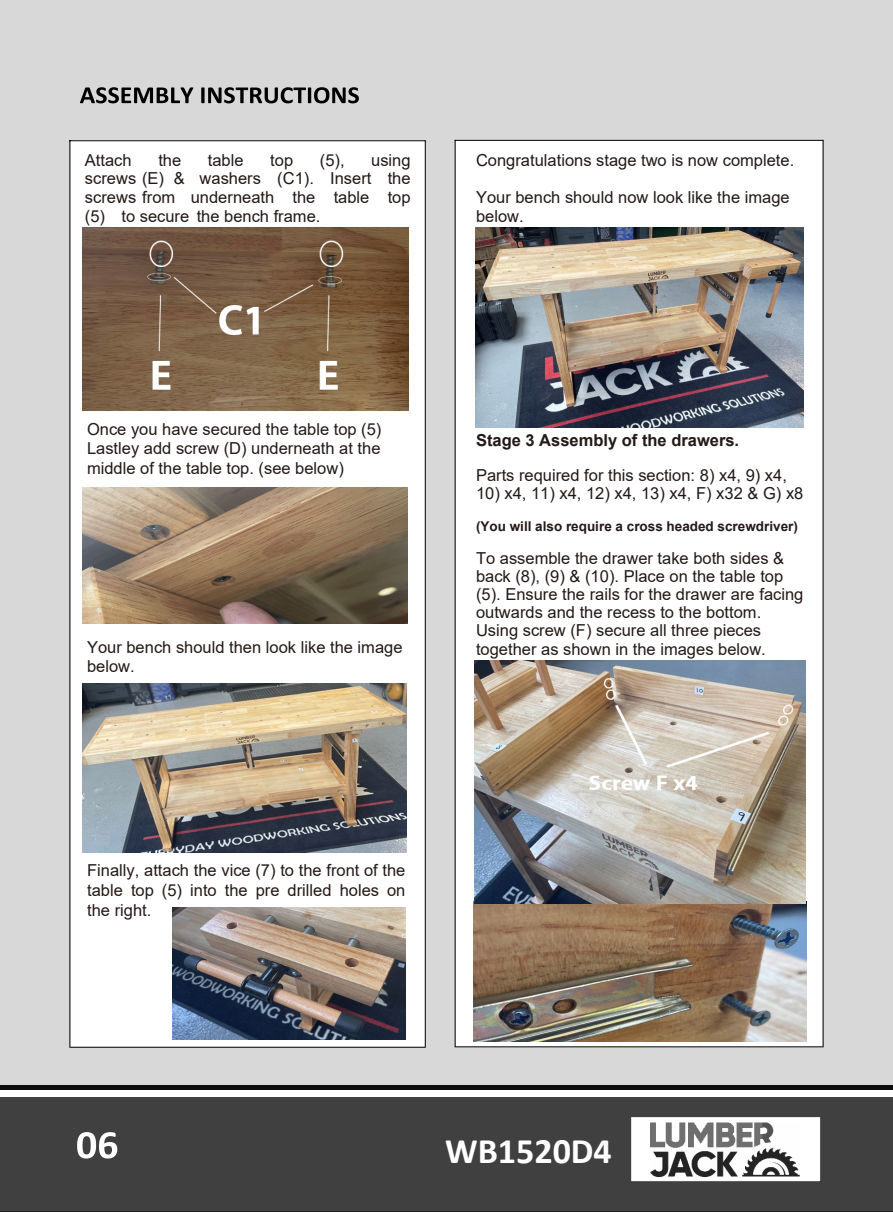
<style>
.page{position:relative;width:893px;height:1212px;background:#d8d8d8}
.page>*{position:absolute;margin:0;border:0;box-sizing:border-box;transform-origin:0 0}
.t1{font:700 36px "Calibri";color:#fff}
.t2{font:16.5px/19.8px "Arial";color:#231916;text-align:justify}
.t3{font:700 16.5px "Arial";color:#231916}
.t4{font:700 13.5px "Arial";color:#231916}
.s1{font-style:inherit}
</style>
<div class="page">
<hr style="left:0;top:1087px;width:893px;height:3px;background:#0d0d0d">
<hr style="left:0;top:1086px;width:893px;height:3px;background:#0d0d0d">
<div style="left:0;top:1095px;width:893px;height:117px;background:#404040"></div>
<hr style="left:0;top:1211px;width:893px;height:1px;background:#000">
<div style="left:0;top:1090px;width:893px;height:7px;background:#fff"></div>
<div style="left:69px;top:140px;width:357px;height:908px;background:#fff"></div>
<div style="left:455px;top:140px;width:369px;height:907px;background:#fff"></div>
<svg style="left:80px;top:87px;width:279px;height:16px"></svg>
<img style="left:83px;top:227px;width:325px;height:183px">
<img style="left:83px;top:683px;width:323px;height:169px">
<img style="left:172px;top:907px;width:233px;height:132px">
<img style="left:476px;top:228px;width:327px;height:199px">
<img style="left:473px;top:902px;width:334px;height:140px">
<img style="left:474px;top:661px;width:332px;height:243px">
<img style="left:82px;top:488px;width:325px;height:135px">
<svg style="left:77px;top:1132px;width:40px;height:26px"></svg>
<img style="left:631px;top:1117px;width:189px;height:64px">
<p class="t2" style="left:85px;top:150px;width:48px">Attach</p>
<p class="t2" style="left:158px;top:150px;width:24px">the</p>
<p class="t2" style="left:208px;top:150px;width:37px">table</p>
<p class="t2" style="left:270px;top:150px;width:24px">top</p>
<p class="t2" style="left:320px;top:150px;width:26px">(5),</p>
<p class="t2" style="left:85px;top:151px;width:327px;line-height:18.6px;text-indent:286px">using screws (E) &amp; washers (C1). Insert the screws from underneath the table top (5) to secure the bench frame.</p>
<p class="t2" style="left:476px;top:151px;width:320px">Congratulations stage two is now complete.</p>
<p class="t2" style="left:476px;top:188px;width:315px;line-height:18.3px">Your bench should now look like the image below<span class="s1">.</span></p>
<p class="t2" style="left:87px;top:419px;width:296px">Once you have secured the table top (5)<br>Lastley add screw (D) underneath at the middle of the table top. (see below)</p>
<p class="t2" style="left:87px;top:637px;width:317px">Your bench should then look like the image below<span class="s1">.</span></p>
<p class="t3" style="left:476px;top:429px;width:265px">Stage 3 Assembly of the drawers.</p>
<p class="t2" style="left:476px;top:465px;width:312px">Parts required for this section: 8) x4, 9) x4,</p>
<p class="t2" style="left:476px;top:483px;width:329px">10) x4, 11) x4, 12) x4, 13) x4, F) x32 &amp; G) x8</p>
<p class="t4" style="left:476px;top:517px;width:323px">(You will also require a cross headed screwdriver)</p>
<p class="t2" style="left:476px;top:549px;width:329px;line-height:18.1px;text-align:left">To assemble the drawer take both sides &amp; back (8), (9) &amp; (10). Place on the table top (5). Ensure the rails for the drawer are facing outwards and the recess to the bottom.<br>Using screw (F) secure all three pieces together as shown in the images below.</p>
<p class="t2" style="left:87px;top:861px;width:320px">Finally, attach the vice (7) to the front of the table top (5) into the pre drilled holes on the right.</p>
<h1 class="t1" style="left:445px;top:1125px;width:168px">WB1520D<span class="s1">4</span></h1>
</div>
